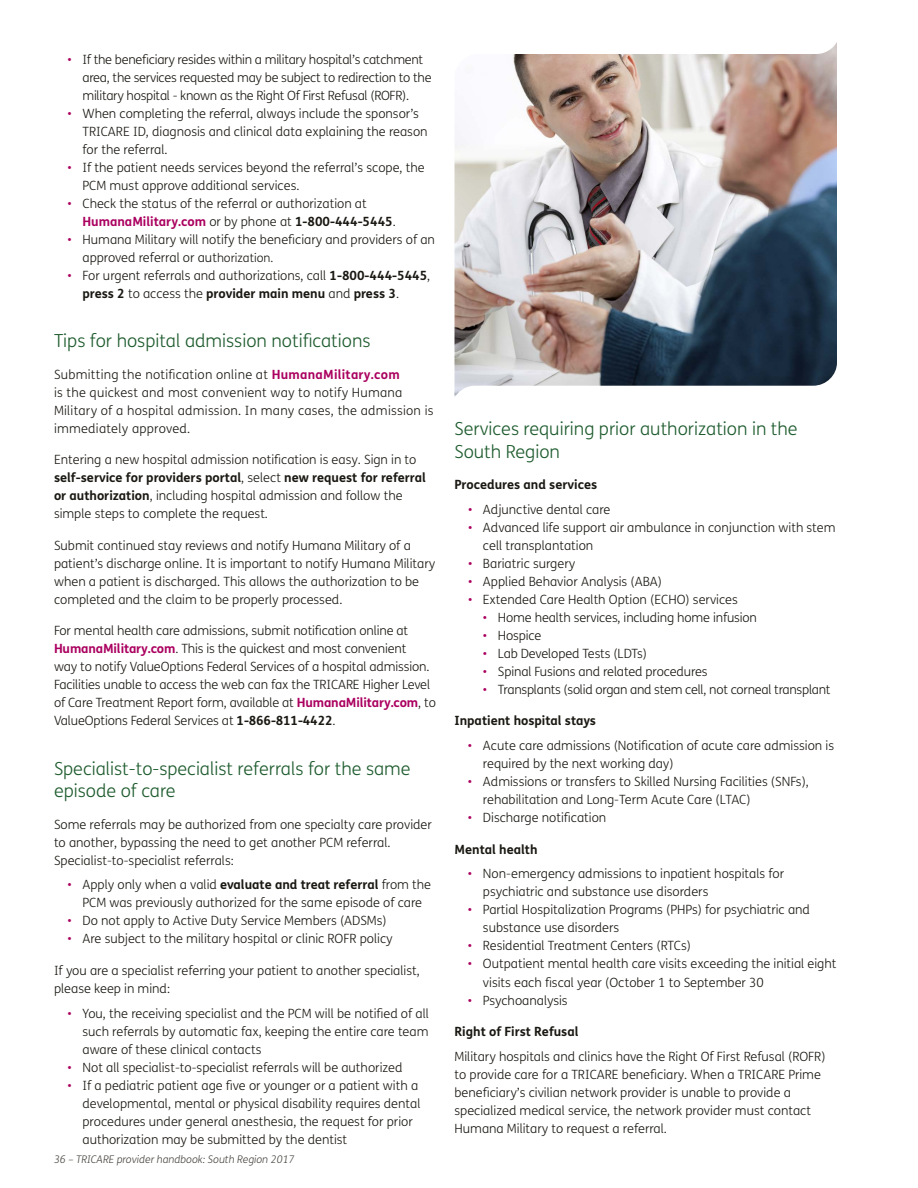
<style>
.page{position:relative;width:918px;height:1188px;background:#fff}
.page>*{position:absolute;margin:0;border:0;box-sizing:border-box;transform-origin:0 0}
.t1{font:300 18px/22.5px "FS Humana";color:#1d5b2d}
.t2{font:300 12.75px/18px "FS Humana";color:#1a1812}
.t3{font:300 12.75px/18px "FS Humana";letter-spacing:-.02em;color:#1a1812}
.t4{font:300 12.75px/18px "FS Humana";letter-spacing:.02em;color:#1a1812}
.t5{font:700 12.75px "FS Humana";color:#1a1812}
.t6{font:italic 300 10.5px "FS Humana";color:#484641}
.s1{color:#aa005f}
.s2{font-weight:700;color:#aa005f}
.s3{font-weight:700}
.s4{font-size:12px}
</style>
<div class="page">
<img style="left:454px;top:42px;width:383px;height:355px">
<p class="t3" style="left:82px;top:50px;width:351px;text-indent:-15px"><span class="s1">•</span> If the beneficiary resides within a military hospital’s catchment area, the services requested may be subject to redirection to the military hospital - known as the Right Of First Refusal (ROFR).</p>
<p class="t2" style="left:82px;top:104px;width:347px;text-indent:-15px"><span class="s1">•</span> When completing the referral, always include the sponsor’s<br>TRICARE ID, diagnosis and clinical data explaining the reason for the referral.</p>
<p class="t2" style="left:82px;top:158px;width:344px;text-indent:-15px"><span class="s1">•</span> If the patient needs services beyond the referral’s scope, the<br>PCM must approve additional services.</p>
<p class="t2" style="left:82px;top:194px;width:315px;text-indent:-15px"><span class="s1">•</span> Check the status of the referral or authorization at<br><span class="s2">HumanaMilitary.com</span> or by phone at <span class="s3">1-800-444-5445</span>.</p>
<p class="t2" style="left:82px;top:230px;width:354px;text-indent:-15px"><span class="s1">•</span> Humana Military will notify the beneficiary and providers of an approved referral or aut<span class="s4">horization.</span></p>
<p class="t2" style="left:82px;top:266px;width:349px;text-indent:-15px"><span class="s1">•</span> For urgent referrals and authorizations, call <span class="s3">1-800-444-5445</span>, <span class="s3">press 2</span> to access the <span class="s3">provider main menu</span> and <span class="s3">press 3</span>.</p>
<h1 class="t1" style="left:54px;top:329px;width:318px">Tips for hospital admission notifications</h1>
<p class="t4" style="left:54px;top:365px;width:381px">Submitting the notification online at <span class="s2">HumanaMilitary.com<br></span>is the quickest and most convenient way to notify Humana Military of a hospital admission. In many cases, the admission is immediately approved.</p>
<p class="t2" style="left:54px;top:450px;width:373px">Entering a new hospital admission notification is easy. Sign in to <span class="s3">self-service for providers portal</span>, select <span class="s3">new request for referral or authorization</span>, including hospital admission and follow the simple steps to complete the request.</p>
<p class="t2" style="left:54px;top:536px;width:383px">Submit continued stay reviews and notify Humana Military of a patient’s discharge online. It is important to notify Humana Military when a patient is discharged. This allows the authorization to be completed and the claim to be properly processed.</p>
<p class="t2" style="left:54px;top:621px;width:383px">For mental health care admissions, submit notification online at <span class="s2">HumanaMilitary.com</span>. This is the quickest and most convenient<br>way to notify ValueOptions Federal Services of a hospital admission.<br>Facilities unable to access the web can fax the TRICARE Higher Level of Care Treatment Report form, available at <span class="s2">HumanaMilitary.com</span>, to ValueOptions Federal Services at <span class="s3">1-866-811-4422</span>.</p>
<h1 class="t1" style="left:54px;top:757px;width:358px">Specialist-to-specialist referrals for the same episode of care</h1>
<p class="t2" style="left:54px;top:815px;width:379px">Some referrals may be authorized from one specialty care provider to another, bypassing the need to get another PCM referral.<br>Specialist-to-specialist referrals:</p>
<p class="t2" style="left:68px;top:875px;width:365px;text-align:center"><span class="s1">•</span> Apply only when a valid <span class="s3">evaluate and treat referral</span> from the<br>PCM was previously authorized for the same episode of care</p>
<p class="t2" style="left:68px;top:912px;width:321px"><span class="s1">•</span> Do not apply to Active Duty Service Members (ADSMs)</p>
<p class="t2" style="left:68px;top:930px;width:327px"><span class="s1">•</span> Are subject to the military hospital or clinic ROFR policy</p>
<p class="t2" style="left:54px;top:961px;width:367px">If you are a specialist referring your patient to another specialist, please keep in mind:</p>
<p class="t2" style="left:82px;top:1004px;width:348px;text-align:justify;text-indent:-15px"><span class="s1">•</span> You, the receiving specialist and the PCM will be notified of all such referrals by automatic fax, keeping the entire care team aware of these clinical contacts</p>
<p class="t2" style="left:68px;top:1058px;width:337px"><span class="s1">•</span> Not all specialist-to-specialist referrals will be authorized</p>
<p class="t2" style="left:82px;top:1076px;width:339px;text-indent:-15px"><span class="s1">•</span> If a pediatric patient age five or younger or a patient with a developmental, mental or physical disability requires dental procedures under general anesthesia, the request for prior authorization may be submitted by the dentist</p>
<p class="t6" style="left:54px;top:1153px;width:242px">36 – TRICARE provider handbook: South Region 2017</p>
<h1 class="t1" style="left:454px;top:417px;width:345px">Services requiring prior authorization in the<br>South Region</h1>
<p class="t5" style="left:454px;top:475px;width:144px">Procedures and services</p>
<p class="t2" style="left:468px;top:500px;width:144px"><span class="s1">•</span> Adjunctive dental care</p>
<p class="t2" style="left:483px;top:518px;width:354px;text-indent:-15px"><span class="s1">•</span> Advanced life support air ambulance in conjunction with stem cell transplantation</p>
<p class="t2" style="left:468px;top:554px;width:109px"><span class="s1">•</span> Bariatric surgery</p>
<p class="t2" style="left:468px;top:572px;width:196px"><span class="s1">•</span> Applied Behavior Analysis (ABA)</p>
<p class="t2" style="left:468px;top:590px;width:271px"><span class="s1">•</span> Extended Care Health Option (ECHO) services</p>
<p class="t2" style="left:483px;top:608px;width:276px"><span class="s1">•</span> Home health services, including home infusion</p>
<p class="t2" style="left:483px;top:626px;width:60px"><span class="s1">•</span> Hospice</p>
<p class="t2" style="left:483px;top:644px;width:166px"><span class="s1">•</span> Lab Developed Tests (LDTs)</p>
<p class="t2" style="left:483px;top:662px;width:226px"><span class="s1">•</span> Spinal Fusions and related procedures</p>
<p class="t3" style="left:483px;top:680px;width:349px"><span class="s1">•</span> Transplants (solid organ and stem cell, not corneal transplant</p>
<p class="t5" style="left:454px;top:711px;width:143px">Inpatient hospital stays</p>
<p class="t2" style="left:483px;top:736px;width:353px;text-indent:-15px"><span class="s1">•</span> Acute care admissions (Notification of acute care admission is required by the next working day)</p>
<p class="t2" style="left:483px;top:772px;width:328px;text-indent:-15px"><span class="s1">•</span> Admissions or transfers to Skilled Nursing Facilities (SNFs), rehabilitation and Long-Term Acute Care (LTAC)</p>
<p class="t2" style="left:468px;top:808px;width:140px"><span class="s1">•</span> Discharge notification</p>
<p class="t5" style="left:454px;top:839px;width:85px">Mental health</p>
<p class="t2" style="left:483px;top:865px;width:303px;text-indent:-15px"><span class="s1">•</span> Non-emergency admissions to inpatient hospitals for psychiatric and substance use disorders</p>
<p class="t2" style="left:483px;top:901px;width:329px;text-indent:-15px"><span class="s1">•</span> Partial Hospitalization Programs (PHPs) for psychiatric and substance use disorders</p>
<p class="t2" style="left:468px;top:937px;width:225px"><span class="s1">•</span> Residential Treatment Centers (RTCs)</p>
<p class="t2" style="left:483px;top:955px;width:355px;text-indent:-15px"><span class="s1">•</span> Outpatient mental health care visits exceeding the initial eight visits each fiscal year (October 1 to September 30</p>
<p class="t2" style="left:468px;top:991px;width:101px"><span class="s1">•</span> Psychoanalysis</p>
<p class="t5" style="left:454px;top:1022px;width:126px">Right of First Refusal</p>
<p class="t2" style="left:454px;top:1047px;width:373px">Military hospitals and clinics have the Right Of First Refusal (ROFR) to provide care for a TRICARE beneficiary. When a TRICARE Prime beneficiary’s civilian network provider is unable to provide a specialized medical service, the network provider must contact Humana Military to request a referral.</p>
</div>
